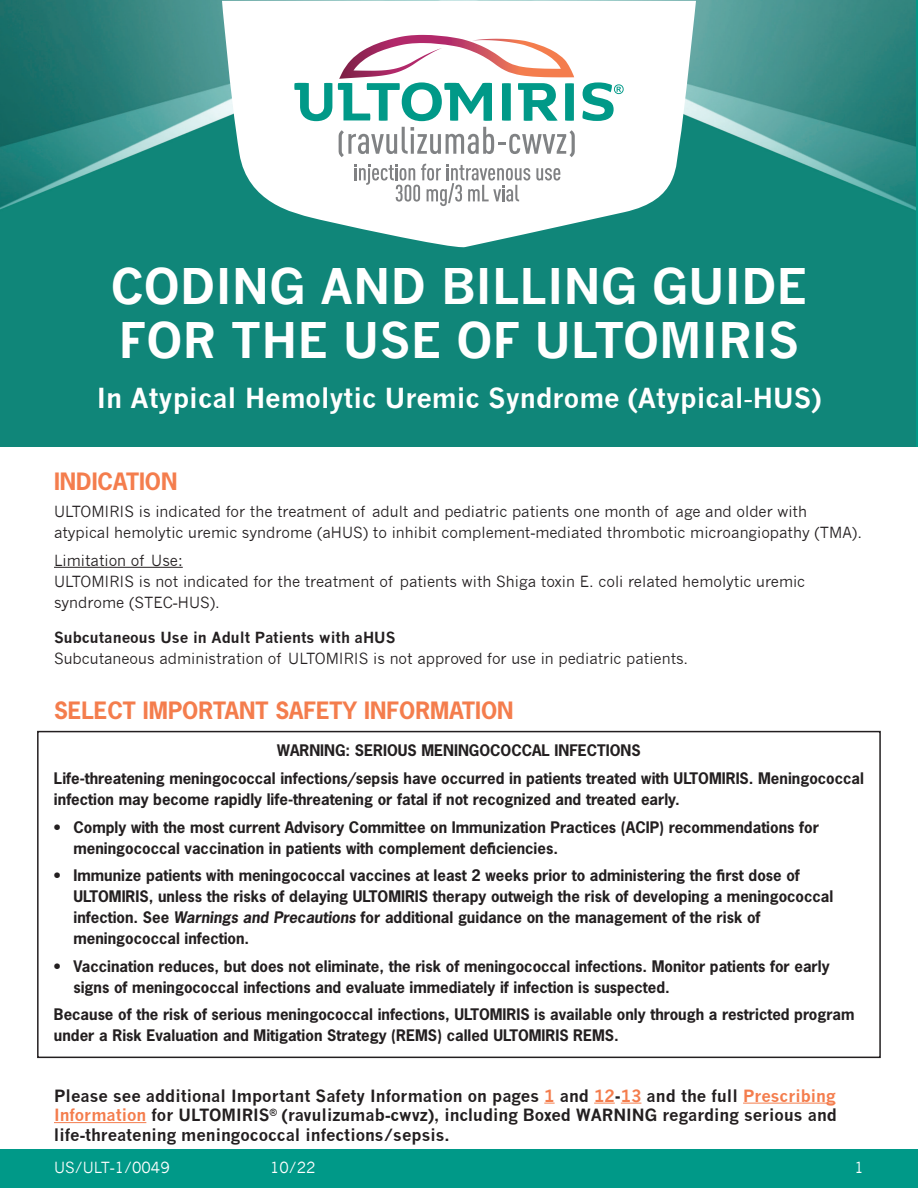
<style>
.page{position:relative;width:918px;height:1188px;background:#fff}
.page>*{position:absolute;margin:0;border:0;box-sizing:border-box;transform-origin:0 0}
.t1{font:700 48px/54px "News Gothic";color:#fff}
.t2{font:700 27px "News Gothic";color:#fff}
.t3{font:700 22.5px "News Gothic Std";color:#f47d4d}
.t4{font:700 16.5px/19.5px "News Gothic";color:#231f20;text-align:justify}
.t5{font:700 15px/21px "News Gothic Std";color:#231f20}
.t6{font:15px/21px "News Gothic";color:#231f20}
.t7{font:700 15px "News Gothic";color:#231f20}
.t8{font:15px "News Gothic";color:#fff}
.s1{font-family:"Arial";font-weight:400}
.s2{font-family:"Arial"}
.s3{font-style:italic}
.s4{color:#f47d4d}
</style>
<div class="page">
<div style="left:0;top:1150px;width:918px;height:38px;background:#098"></div>
<svg style="left:594px;top:1103px;width:21px;height:1px"></svg>
<svg style="left:621px;top:1103px;width:20px;height:1px"></svg>
<hr style="left:743px;top:1103px;width:92px;height:1px;background:#f47d4d">
<hr style="left:54px;top:1122px;width:92px;height:1px;background:#f47d4d">
<img style="left:0;top:0;width:915px;height:447px">
<svg style="left:222px;top:1px;width:474px;height:249px"></svg>
<svg style="left:536px;top:168px;width:24px;height:13px"></svg>
<svg style="left:354px;top:164px;width:176px;height:42px"></svg>
<svg style="left:339px;top:127px;width:236px;height:30px"></svg>
<svg style="left:294px;top:83px;width:38px;height:38px"></svg>
<svg style="left:338px;top:35px;width:236px;height:86px"></svg>
<svg style="left:582px;top:82px;width:42px;height:39px"></svg>
<hr style="left:54px;top:567px;width:129px;height:1px;background:#231f20">
<div style="left:37px;top:731px;width:844px;height:327px;border:2px solid #231f20"></div>
<h1 class="t1" style="left:111px;top:259px;width:698px">CODING AND BILLING GUIDE<br>FOR THE USE OF ULTOMIRIS</h1>
<h2 class="t2" style="left:97px;top:381px;width:726px">In Atypical Hemolytic Uremic Syndrome (Atypical<span class="s1">-</span>HUS)</h2>
<h3 class="t3" style="left:54px;top:466px;width:125px">INDICATION</h3>
<p class="t6" style="left:54px;top:501px;width:810px">ULTOMIRIS is indicated for the treatment of adult and pediatric patients one month of age and older with atypical hemolytic uremic syndrome (aHUS) to inhibit complement<span class="s2">-</span>mediated thrombotic microangiopathy (TMA).</p>
<p class="t6" style="left:54px;top:550px;width:753px">Limitation of Use:<br>ULTOMIRIS is not indicated for the treatment of patients with Shiga toxin E. coli related hemolytic uremic syndrome (STEC<span class="s2">-</span>HUS).</p>
<p class="t7" style="left:54px;top:628px;width:343px">Subcutaneous Use in Adult Patients with aHUS</p>
<p class="t6" style="left:54px;top:648px;width:636px">Subcutaneous administration of ULTOMIRIS is not approved for use in pediatric patients.</p>
<h3 class="t3" style="left:54px;top:695px;width:461px">SELECT IMPORTANT SAFETY INFORMATION</h3>
<p class="t5" style="left:54px;top:737px;width:812px;line-height:27.8px;text-align:center">WARNING: SERIOUS MENINGOCOCCAL INFECTIONS<br>Life-threatening meningococcal infections/sepsis have occurred in patients treated with ULTOMIRIS. Meningococcal</p>
<p class="t5" style="left:54px;top:789px;width:627px">infection may become rapidly life-threatening or fatal if not recognized and treated early.</p>
<p class="t5" style="left:73px;top:816px;width:747px;text-indent:-20px">• Comply with the most current Advisory Committee on Immunization Practices (ACIP) recommendations for meningococcal vaccination in patients with complement deficiencies.</p>
<p class="t5" style="left:73px;top:865px;width:761px;text-indent:-20px">• Immunize patients with meningococcal vaccines at least 2 weeks prior to administering the first dose of ULTOMIRIS, unless the risks of delaying ULTOMIRIS therapy outweigh the risk of developing a meningococcal infection. See <span class="s3">Warnings and Precautions</span> for additional guidance on the management of the risk of meningococcal infection.</p>
<p class="t5" style="left:73px;top:955px;width:758px;text-indent:-20px">• Vaccination reduces, but does not eliminate, the risk of meningococcal infections. Monitor patients for early signs of meningococcal infections and evaluate immediately if infection is suspected.</p>
<p class="t5" style="left:54px;top:1004px;width:802px">Because of the risk of serious meningococcal infections, ULTOMIRIS is available only through a restricted program under a Risk Evaluation and Mitigation Strategy (REMS) called ULTOMIRIS REMS.</p>
<p class="t4" style="left:54px;top:1086px;width:785px">Please see additional Important Safety Information on pages <span class="s4">1</span> and <span class="s4">12</span>-<span class="s4">13</span> and the full <span class="s4">Prescribing Information</span> for ULTOMIRIS<sup>®</sup> (ravulizumab<span class="s2">-</span>cwvz), including Boxed WARNING regarding serious and life<span class="s2">-</span>threatening meningococcal infections/sepsis.</p>
<p class="t8" style="left:54px;top:1159px;width:117px">US/ULT<span class="s2">-</span>1/0049</p>
<p class="t8" style="left:270px;top:1159px;width:47px">10/22</p>
<p class="t8" style="left:855px;top:1159px;width:11px">1</p>
</div>
